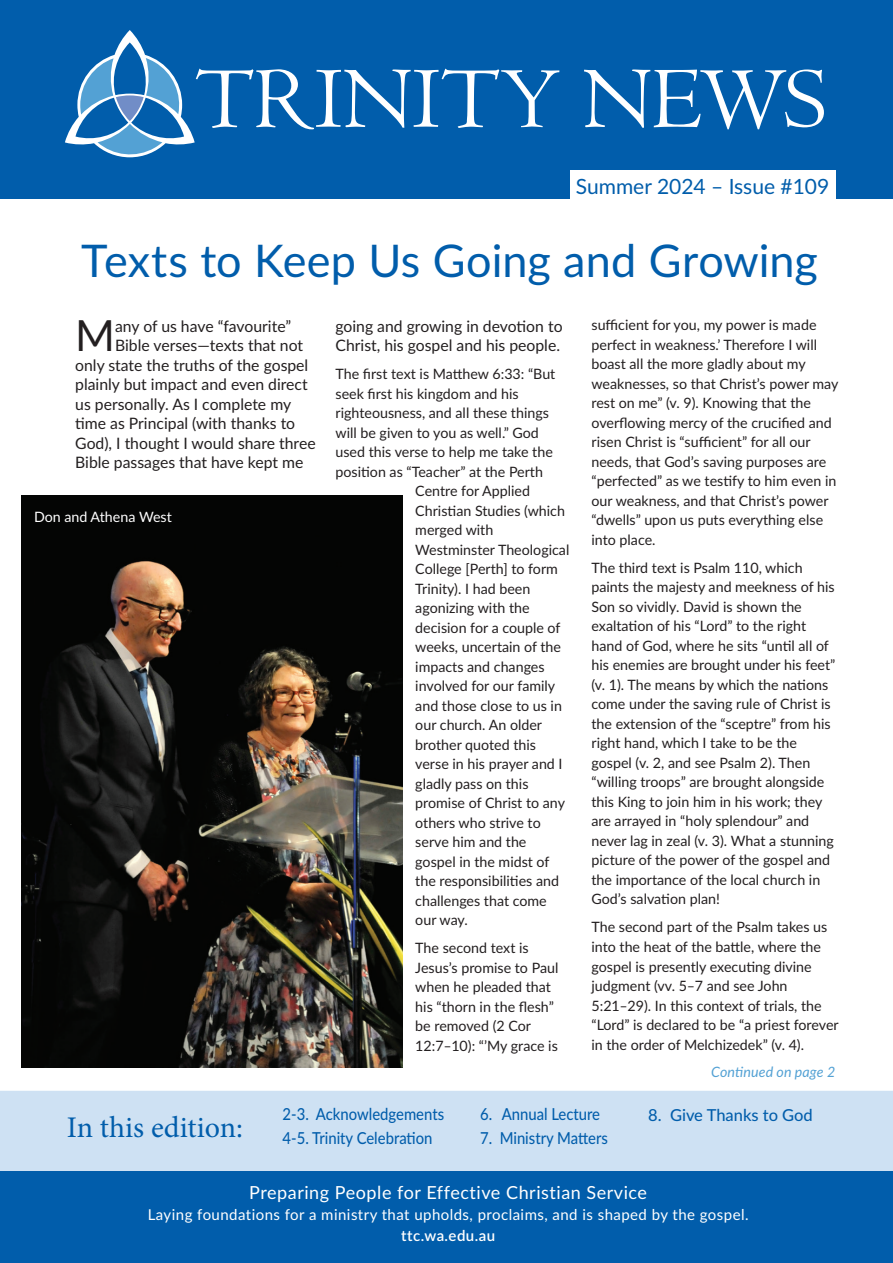
<style>
.page{position:relative;width:893px;height:1263px;background:#fff}
.page>*{position:absolute;margin:0;border:0;box-sizing:border-box;transform-origin:0 0}
.Main_Headings{font:45px "Lato";color:#015dab}
.First_Para{font:42.9px "Lato";color:#231f20}
.Headings{font:30px "Minion Pro";color:#015dab}
.t1{font:21px "Lato";color:#015dab}
.t2{font:18px "Lato";letter-spacing:.03em;color:#fff}
.Contents{font:500 16.5px "Lato";color:#015dab;scale:.9 1}
.Contents-2{font:500 16.5px "Lato";color:#015dab}
.First_Para-2{font:15.75px/19.5px "Lato";color:#231f20}
.t3{font:15px/21px "Lato";letter-spacing:.03em;color:#fff;text-align:center}
.Body_Text{font:14.25px/19.5px "Lato";color:#231f20}
.Author_caption{font:italic 14.25px "Lato";letter-spacing:.005em;color:#53a1d4}
.Body_Text-2{font:14.25px "Lato";color:#fff}
.s1{font-weight:600}
</style>
<div class="page">
<div style="left:0;top:0;width:893px;height:198px;background:#015dab"></div>
<svg style="left:65px;top:30px;width:759px;height:128px"></svg>
<div style="left:0;top:1091px;width:893px;height:81px;background:#cee1f3"></div>
<div style="left:0;top:1172px;width:893px;height:91px;background:#015dab"></div>
<div style="left:570px;top:170px;width:265px;height:35px;background:#fff"></div>
<img style="left:21px;top:495px;width:382px;height:573px">
<p class="t1" style="left:576px;top:172px;width:255px">Summer 2024 – Issue #109</p>
<p class="Main_Headings" style="left:81px;top:228px;width:738px">Texts to Keep Us Going and Growing</p>
<p class="First_Para-2" style="left:335px;top:315px;width:229px">going and growing in devotion to<br>Christ, his gospel and his people.</p>
<p class="Body_Text" style="left:335px;top:364px;width:221px">The first text is Matthew 6:33: “But</p>
<p class="Body_Text" style="left:335px;top:383px;width:185px">seek first his kingdom and his</p>
<p class="Body_Text" style="left:335px;top:403px;width:215px">righteousness, and all these things</p>
<p class="Body_Text" style="left:335px;top:422px;width:205px">will be given to you as well.” God</p>
<p class="Body_Text" style="left:335px;top:442px;width:219px">used this verse to help me take the</p>
<p class="Body_Text" style="left:335px;top:461px;width:209px">position as “Teacher” at the Perth</p>
<p class="Body_Text" style="left:415px;top:481px;width:116px">Centre for Applied</p>
<p class="Body_Text" style="left:415px;top:500px;width:151px">Christian Studies (which</p>
<p class="Body_Text" style="left:415px;top:520px;width:80px">merged with</p>
<p class="Body_Text" style="left:415px;top:539px;width:156px">Westminster Theological</p>
<p class="Body_Text" style="left:415px;top:559px;width:144px">College [Perth] to form</p>
<p class="Body_Text" style="left:415px;top:578px;width:117px">Trinity). I had been</p>
<p class="Body_Text" style="left:415px;top:598px;width:116px">agonizing with the</p>
<p class="Body_Text" style="left:415px;top:617px;width:147px">decision for a couple of</p>
<p class="Body_Text" style="left:415px;top:637px;width:147px">weeks, uncertain of the</p>
<p class="Body_Text" style="left:415px;top:656px;width:131px">impacts and changes</p>
<p class="Body_Text" style="left:415px;top:676px;width:141px">involved for our family</p>
<p class="Body_Text" style="left:415px;top:695px;width:148px">and those close to us in</p>
<p class="Body_Text" style="left:415px;top:715px;width:128px">our church. An older</p>
<p class="Body_Text" style="left:415px;top:734px;width:122px">brother quoted this</p>
<p class="Body_Text" style="left:415px;top:754px;width:149px">verse in his prayer and I</p>
<p class="Body_Text" style="left:415px;top:773px;width:115px">gladly pass on this</p>
<p class="Body_Text" style="left:415px;top:793px;width:151px">promise of Christ to any</p>
<p class="Body_Text" style="left:415px;top:812px;width:127px">others who strive to</p>
<p class="Body_Text" style="left:415px;top:832px;width:113px">serve him and the</p>
<p class="Body_Text" style="left:415px;top:851px;width:136px">gospel in the midst of</p>
<p class="Body_Text" style="left:415px;top:871px;width:145px">the responsibilities and</p>
<p class="Body_Text" style="left:415px;top:890px;width:133px">challenges that come</p>
<p class="Body_Text" style="left:415px;top:910px;width:54px">our way.</p>
<p class="Body_Text" style="left:415px;top:938px;width:145px">The second text is<br>Jesus’s promise to Paul when he pleaded that his “thorn in the flesh” be removed (2 Cor<br>12:7‒10): “’My grace is</p>
<p class="First_Para" style="left:75px;top:305px;width:41px">M</p>
<p class="First_Para-2" style="left:115px;top:315px;width:178px">any of us have “favourite”</p>
<p class="Body_Text" style="left:591px;top:315px;width:248px">sufficient for you, my power is made perfect in weakness.’ Therefore I will boast all the more gladly about my weaknesses, so that Christ’s power may rest on me” (v. 9). Knowing that the overflowing mercy of the crucified and risen Christ is “sufficient” for all our needs, that God’s saving purposes are “perfected” as we testify to him even in our weakness, and that Christ’s power “dwells” upon us puts everything else into place.</p>
<p class="Body_Text" style="left:591px;top:557px;width:245px">The third text is Psalm 110, which paints the majesty and meekness of his Son so vividly. David is shown the exaltation of his “Lord” to the right hand of God, where he sits “until all of his enemies are brought under his feet” (v. 1). The means by which the nations come under the saving rule of Christ is the extension of the “sceptre” from his right hand, which I take to be the gospel (v. 2, and see Psalm 2). Then “willing troops” are brought alongside this King to join him in his work; they are arrayed in “holy splendour” and never lag in zeal (v. 3). What a stunning picture of the power of the gospel and the importance of the local church in God’s salvation plan!</p>
<p class="Body_Text" style="left:591px;top:917px;width:249px">The second part of the Psalm takes us into the heat of the battle, where the gospel is presently executing divine judgment (vv. 5‒7 and see John 5:21‒29). In this context of trials, the “Lord” is declared to be “a priest forever in the order of Melchizedek” (v. 4).</p>
<p class="First_Para-2" style="left:115px;top:335px;width:189px">Bible verses—texts that not</p>
<p class="First_Para-2" style="left:75px;top:354px;width:235px">only state the truths of the gospel</p>
<p class="First_Para-2" style="left:75px;top:374px;width:234px">plainly but impact and even direct</p>
<p class="First_Para-2" style="left:75px;top:393px;width:217px">us personally. As I complete my</p>
<p class="First_Para-2" style="left:75px;top:413px;width:221px">time as Principal (with thanks to</p>
<p class="First_Para-2" style="left:75px;top:432px;width:242px">God), I thought I would share three</p>
<p class="First_Para-2" style="left:75px;top:452px;width:230px">Bible passages that have kept me</p>
<p class="Body_Text-2" style="left:34px;top:507px;width:139px">Don and Athena West</p>
<p class="Author_caption" style="left:711px;top:1061px;width:126px">Continued on page 2</p>
<p class="Contents-2" style="left:648px;top:1103px;width:166px">8. Give Thanks to God</p>
<p class="Contents" style="left:283px;top:1102px;width:181px">2-3. Acknowledgements</p>
<p class="Contents" style="left:283px;top:1126px;width:168px">4-5. Trinity Celebration</p>
<p class="t2" style="left:249px;top:1180px;width:399px">Preparing People for Effective Christian Service</p>
<p class="t3" style="left:148px;top:1204px;width:602px">Laying foundations for a ministry that upholds, proclaims, and is shaped by the gospel. <span class="s1">ttc.wa.edu.au</span></p>
<p class="Contents" style="left:480px;top:1102px;width:135px">6. Annual Lecture</p>
<p class="Contents" style="left:480px;top:1126px;width:144px">7. Ministry Matters</p>
<p class="Headings" style="left:67px;top:1107px;width:178px">In this edition:</p>
</div>
